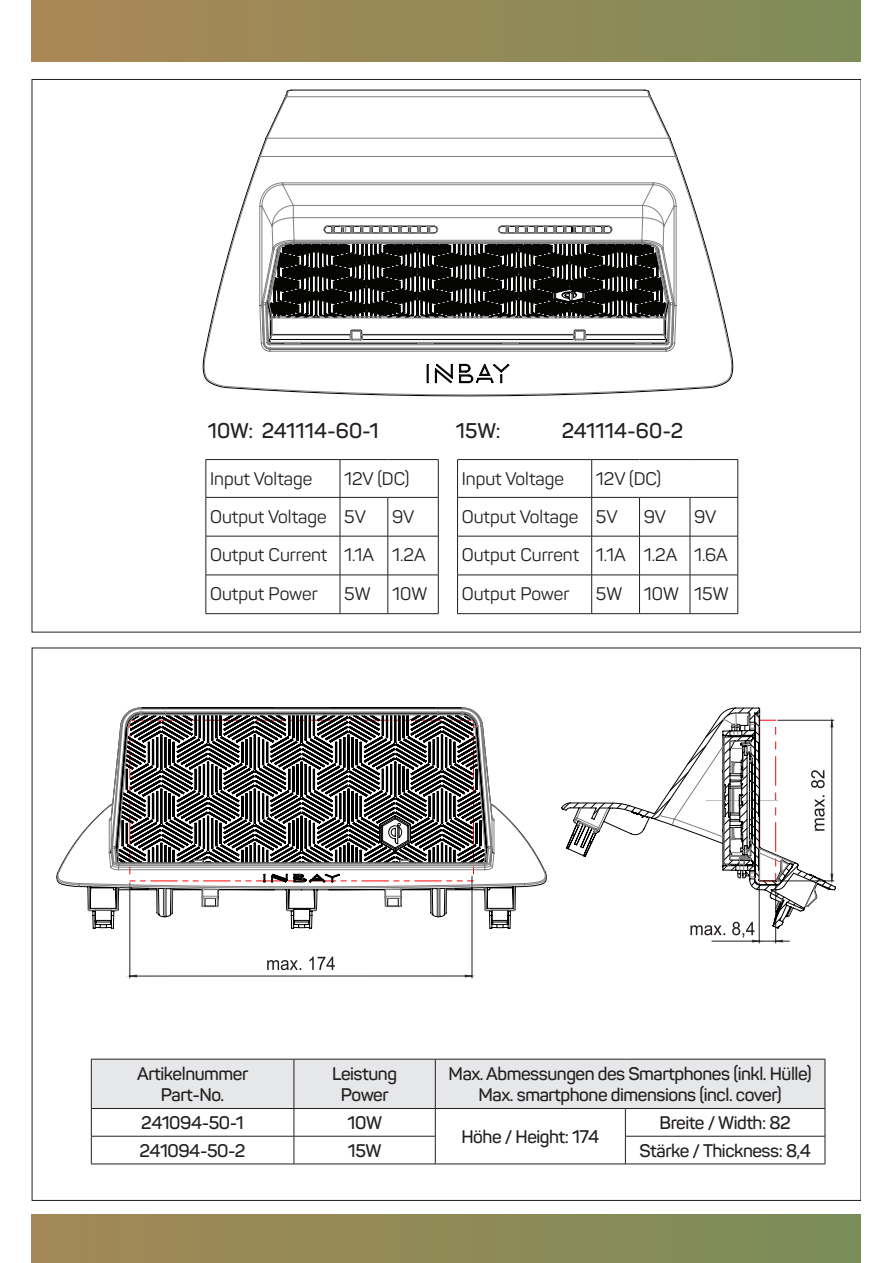
<style>
.page{position:relative;width:893px;height:1263px;background:#fff}
.page>*{position:absolute;margin:0;border:0;box-sizing:border-box;transform-origin:0 0}
.t1{font:600 21px "Panton";letter-spacing:-.005em;color:#231f20}
.t2{font:600 18px "Panton";letter-spacing:-.025em;color:#231f20}
.t3{font:18px "Panton";color:#231f20}
</style>
<div class="page">
<svg style="left:205px;top:459px;width:534px;height:156px"></svg>
<div style="left:32px;top:1215px;width:861px;height:48px;background:linear-gradient(to right,#a38856,#798d59)"></div>
<div style="left:32px;top:0;width:861px;height:62px;background:linear-gradient(to right,#ab8755,#7d8c59)"></div>
<div style="left:861px;top:0;width:32px;height:1263px;background:#fff"></div>
<hr style="left:457px;top:459px;width:135px;height:1px;background:#231f20">
<hr style="left:457px;top:460px;width:1px;height:37px;background:#231f20">
<hr style="left:592px;top:459px;width:47px;height:1px;background:#231f20">
<hr style="left:591px;top:460px;width:1px;height:37px;background:#231f20">
<hr style="left:639px;top:459px;width:51px;height:1px;background:#231f20">
<hr style="left:690px;top:459px;width:48px;height:1px;background:#231f20">
<hr style="left:738px;top:460px;width:1px;height:37px;background:#231f20">
<hr style="left:457px;top:497px;width:135px;height:1px;background:#231f20">
<hr style="left:457px;top:498px;width:1px;height:38px;background:#231f20">
<hr style="left:592px;top:497px;width:47px;height:1px;background:#231f20">
<hr style="left:591px;top:498px;width:1px;height:38px;background:#231f20">
<hr style="left:639px;top:497px;width:51px;height:1px;background:#231f20">
<hr style="left:639px;top:498px;width:1px;height:38px;background:#231f20">
<hr style="left:690px;top:497px;width:48px;height:1px;background:#231f20">
<hr style="left:690px;top:498px;width:1px;height:38px;background:#231f20">
<hr style="left:738px;top:498px;width:1px;height:38px;background:#231f20">
<hr style="left:457px;top:536px;width:135px;height:1px;background:#231f20">
<hr style="left:457px;top:536px;width:1px;height:39px;background:#231f20">
<hr style="left:592px;top:536px;width:47px;height:1px;background:#231f20">
<hr style="left:591px;top:536px;width:1px;height:39px;background:#231f20">
<hr style="left:639px;top:536px;width:51px;height:1px;background:#231f20">
<hr style="left:639px;top:536px;width:1px;height:39px;background:#231f20">
<hr style="left:690px;top:536px;width:48px;height:1px;background:#231f20">
<hr style="left:690px;top:536px;width:1px;height:39px;background:#231f20">
<hr style="left:738px;top:536px;width:1px;height:39px;background:#231f20">
<hr style="left:457px;top:575px;width:135px;height:1px;background:#231f20">
<hr style="left:457px;top:575px;width:1px;height:38px;background:#231f20">
<hr style="left:592px;top:575px;width:47px;height:1px;background:#231f20">
<hr style="left:591px;top:575px;width:1px;height:38px;background:#231f20">
<hr style="left:639px;top:575px;width:51px;height:1px;background:#231f20">
<hr style="left:639px;top:575px;width:1px;height:38px;background:#231f20">
<hr style="left:690px;top:575px;width:48px;height:1px;background:#231f20">
<hr style="left:690px;top:575px;width:1px;height:38px;background:#231f20">
<hr style="left:738px;top:575px;width:1px;height:38px;background:#231f20">
<hr style="left:457px;top:613px;width:135px;height:1px;background:#231f20">
<hr style="left:592px;top:613px;width:47px;height:1px;background:#231f20">
<hr style="left:639px;top:613px;width:51px;height:1px;background:#231f20">
<hr style="left:690px;top:613px;width:48px;height:1px;background:#231f20">
<hr style="left:206px;top:459px;width:134px;height:1px;background:#231f20">
<hr style="left:206px;top:460px;width:1px;height:37px;background:#231f20">
<hr style="left:340px;top:459px;width:48px;height:1px;background:#231f20">
<hr style="left:340px;top:460px;width:1px;height:37px;background:#231f20">
<hr style="left:388px;top:459px;width:50px;height:1px;background:#231f20">
<hr style="left:438px;top:460px;width:1px;height:37px;background:#231f20">
<hr style="left:206px;top:497px;width:134px;height:1px;background:#231f20">
<hr style="left:206px;top:498px;width:1px;height:38px;background:#231f20">
<hr style="left:340px;top:497px;width:48px;height:1px;background:#231f20">
<hr style="left:340px;top:498px;width:1px;height:38px;background:#231f20">
<hr style="left:388px;top:497px;width:50px;height:1px;background:#231f20">
<hr style="left:388px;top:498px;width:1px;height:38px;background:#231f20">
<hr style="left:438px;top:498px;width:1px;height:38px;background:#231f20">
<hr style="left:206px;top:536px;width:134px;height:1px;background:#231f20">
<hr style="left:206px;top:536px;width:1px;height:39px;background:#231f20">
<hr style="left:340px;top:536px;width:48px;height:1px;background:#231f20">
<hr style="left:340px;top:536px;width:1px;height:39px;background:#231f20">
<hr style="left:388px;top:536px;width:50px;height:1px;background:#231f20">
<hr style="left:388px;top:536px;width:1px;height:39px;background:#231f20">
<hr style="left:438px;top:536px;width:1px;height:39px;background:#231f20">
<hr style="left:206px;top:575px;width:134px;height:1px;background:#231f20">
<hr style="left:206px;top:575px;width:1px;height:38px;background:#231f20">
<hr style="left:340px;top:575px;width:48px;height:1px;background:#231f20">
<hr style="left:340px;top:575px;width:1px;height:38px;background:#231f20">
<hr style="left:388px;top:575px;width:50px;height:1px;background:#231f20">
<hr style="left:388px;top:575px;width:1px;height:38px;background:#231f20">
<hr style="left:438px;top:575px;width:1px;height:38px;background:#231f20">
<hr style="left:206px;top:613px;width:134px;height:1px;background:#231f20">
<hr style="left:340px;top:613px;width:48px;height:1px;background:#231f20">
<hr style="left:388px;top:613px;width:50px;height:1px;background:#231f20">
<svg style="left:91px;top:1059px;width:735px;height:105px"></svg>
<hr style="left:91px;top:1164px;width:203px;height:1px;background:#231f20">
<hr style="left:294px;top:1164px;width:141px;height:1px;background:#231f20">
<hr style="left:435px;top:1164px;width:190px;height:1px;background:#231f20">
<hr style="left:625px;top:1164px;width:200px;height:1px;background:#231f20">
<hr style="left:130px;top:883px;width:1px;height:95px;background:#241f21">
<hr style="left:472px;top:876px;width:1px;height:102px;background:#241f21">
<hr style="left:775px;top:883px;width:1px;height:60px;background:#241f21">
<hr style="left:759px;top:883px;width:1px;height:60px;background:#241f21">
<svg style="left:130px;top:962px;width:342px;height:15px"></svg>
<svg style="left:690px;top:929px;width:99px;height:13px"></svg>
<svg style="left:56px;top:707px;width:455px;height:255px"></svg>
<svg style="left:57px;top:708px;width:490px;height:208px"></svg>
<svg style="left:561px;top:707px;width:275px;height:222px"></svg>
<svg style="left:574px;top:712px;width:248px;height:204px"></svg>
<svg style="left:203px;top:89px;width:529px;height:307px"></svg>
<p class="t1" style="left:208px;top:418px;width:172px">10W: 241114-60-1</p>
<p class="t1" style="left:456px;top:418px;width:46px">15W:</p>
<p class="t1" style="left:562px;top:418px;width:123px">241114-60-2</p>
<p class="t3" style="left:210px;top:467px;width:104px">Input Voltage</p>
<p class="t3" style="left:344px;top:467px;width:67px">12V (DC)</p>
<p class="t3" style="left:210px;top:505px;width:118px">Output Voltage</p>
<p class="t3" style="left:344px;top:505px;width:23px">5V</p>
<p class="t3" style="left:392px;top:505px;width:24px">9V</p>
<p class="t3" style="left:210px;top:544px;width:119px">Output Current</p>
<p class="t3" style="left:344px;top:544px;width:31px">1.1A</p>
<p class="t3" style="left:392px;top:544px;width:35px">1.2A</p>
<p class="t3" style="left:210px;top:583px;width:109px">Output Power</p>
<p class="t3" style="left:344px;top:583px;width:28px">5W</p>
<p class="t3" style="left:392px;top:583px;width:37px">10W</p>
<p class="t3" style="left:462px;top:467px;width:104px">Input Voltage</p>
<p class="t3" style="left:596px;top:467px;width:67px">12V (DC)</p>
<p class="t3" style="left:462px;top:505px;width:118px">Output Voltage</p>
<p class="t3" style="left:596px;top:505px;width:23px">5V</p>
<p class="t3" style="left:644px;top:505px;width:24px">9V</p>
<p class="t3" style="left:694px;top:505px;width:24px">9V</p>
<p class="t3" style="left:462px;top:544px;width:119px">Output Current</p>
<p class="t3" style="left:596px;top:544px;width:31px">1.1A</p>
<p class="t3" style="left:644px;top:544px;width:35px">1.2A</p>
<p class="t3" style="left:694px;top:544px;width:35px">1.6A</p>
<p class="t3" style="left:462px;top:583px;width:109px">Output Power</p>
<p class="t3" style="left:596px;top:583px;width:28px">5W</p>
<p class="t3" style="left:644px;top:583px;width:37px">10W</p>
<p class="t3" style="left:694px;top:583px;width:36px">15W</p>
<p class="t2" style="left:137px;top:1062px;width:113px">Artikelnummer</p>
<p class="t2" style="left:161px;top:1084px;width:65px">Part-No.</p>
<p class="t2" style="left:332px;top:1062px;width:66px">Leistung</p>
<p class="t2" style="left:341px;top:1084px;width:49px">Power</p>
<p class="t2" style="left:449px;top:1062px;width:365px">Max. Abmessungen des Smartphones (inkl. Hülle)</p>
<p class="t2" style="left:479px;top:1084px;width:305px">Max. smartphone dimensions (incl. cover)</p>
<p class="t2" style="left:659px;top:1111px;width:133px">Breite / Width: 82</p>
<p class="t2" style="left:141px;top:1111px;width:104px">241094-50-1</p>
<p class="t2" style="left:348px;top:1111px;width:36px">10W</p>
<p class="t2" style="left:461px;top:1125px;width:139px">Höhe / Height: 174</p>
<p class="t2" style="left:140px;top:1139px;width:108px">241094-50-2</p>
<p class="t2" style="left:348px;top:1139px;width:35px">15W</p>
<p class="t2" style="left:639px;top:1139px;width:173px">Stärke / Thickness: 8,4</p>
</div>
